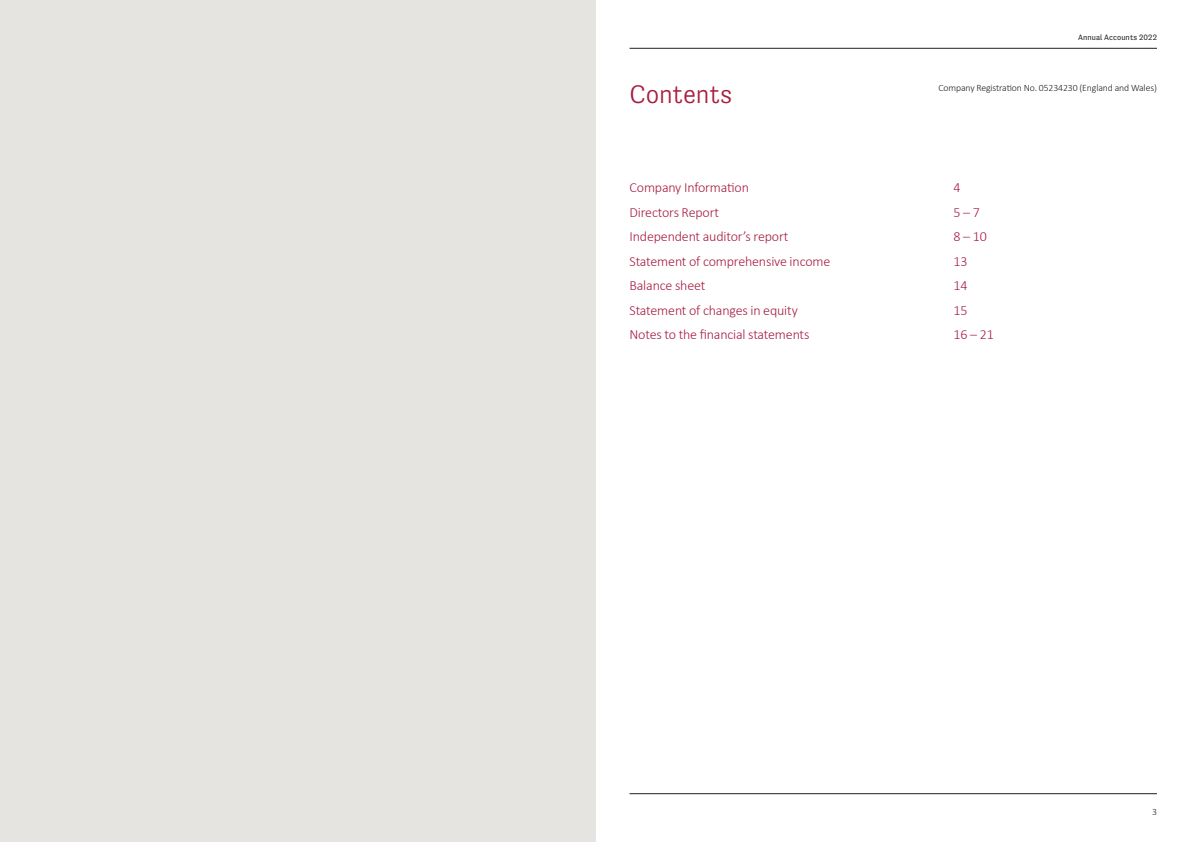
<style>
.page{position:relative;width:1191px;height:842px;background:#fff}
.page>*{position:absolute;margin:0;border:0;box-sizing:border-box;transform-origin:0 0}
._1__Heading_A{font:300 26px "Tenso";letter-spacing:-.01em;color:#a81c42}
._4__Body_Text{font:300 14px "Calibri";letter-spacing:-.01em;color:#a81c42}
._4__Body_Text-2{font:300 9.8px "Calibri";letter-spacing:-.01em;color:#231f20}
.t1{font:8px "Tenso";letter-spacing:.015em;color:#231f20}
</style>
<div class="page">
<div style="left:0;top:0;width:595px;height:842px;background:#e6e4e0"></div>
<hr style="left:629px;top:48px;width:528px;height:1px;background:#231f20">
<hr style="left:629px;top:793px;width:528px;height:1px;background:#231f20">
<p class="t1" style="left:1078px;top:33px;width:80px">Annual Accounts 2022</p>
<p class="_1__Heading_A" style="left:629px;top:79px;width:104px">Contents</p>
<p class="_4__Body_Text-2" style="left:938px;top:81px;width:220px">Company Registration No. 05234230 (England and Wales)</p>
<p class="_4__Body_Text" style="left:629px;top:179px;width:121px">Company Information</p>
<p class="_4__Body_Text" style="left:953px;top:179px;width:9px">4</p>
<p class="_4__Body_Text" style="left:629px;top:203px;width:91px">Directors Report</p>
<p class="_4__Body_Text" style="left:953px;top:203px;width:28px">5 – 7</p>
<p class="_4__Body_Text" style="left:629px;top:228px;width:160px">Independent auditor’s report</p>
<p class="_4__Body_Text" style="left:953px;top:228px;width:35px">8 – 10</p>
<p class="_4__Body_Text" style="left:629px;top:252px;width:202px">Statement of comprehensive income</p>
<p class="_4__Body_Text" style="left:953px;top:252px;width:16px">13</p>
<p class="_4__Body_Text" style="left:629px;top:277px;width:77px">Balance sheet</p>
<p class="_4__Body_Text" style="left:953px;top:277px;width:16px">14</p>
<p class="_4__Body_Text" style="left:629px;top:301px;width:170px">Statement of changes in equity</p>
<p class="_4__Body_Text" style="left:953px;top:301px;width:16px">15</p>
<p class="_4__Body_Text" style="left:629px;top:326px;width:181px">Notes to the financial statements</p>
<p class="_4__Body_Text" style="left:953px;top:326px;width:42px">16 – 21</p>
<p class="_4__Body_Text-2" style="left:1152px;top:806px;width:6px">3</p>
</div>
